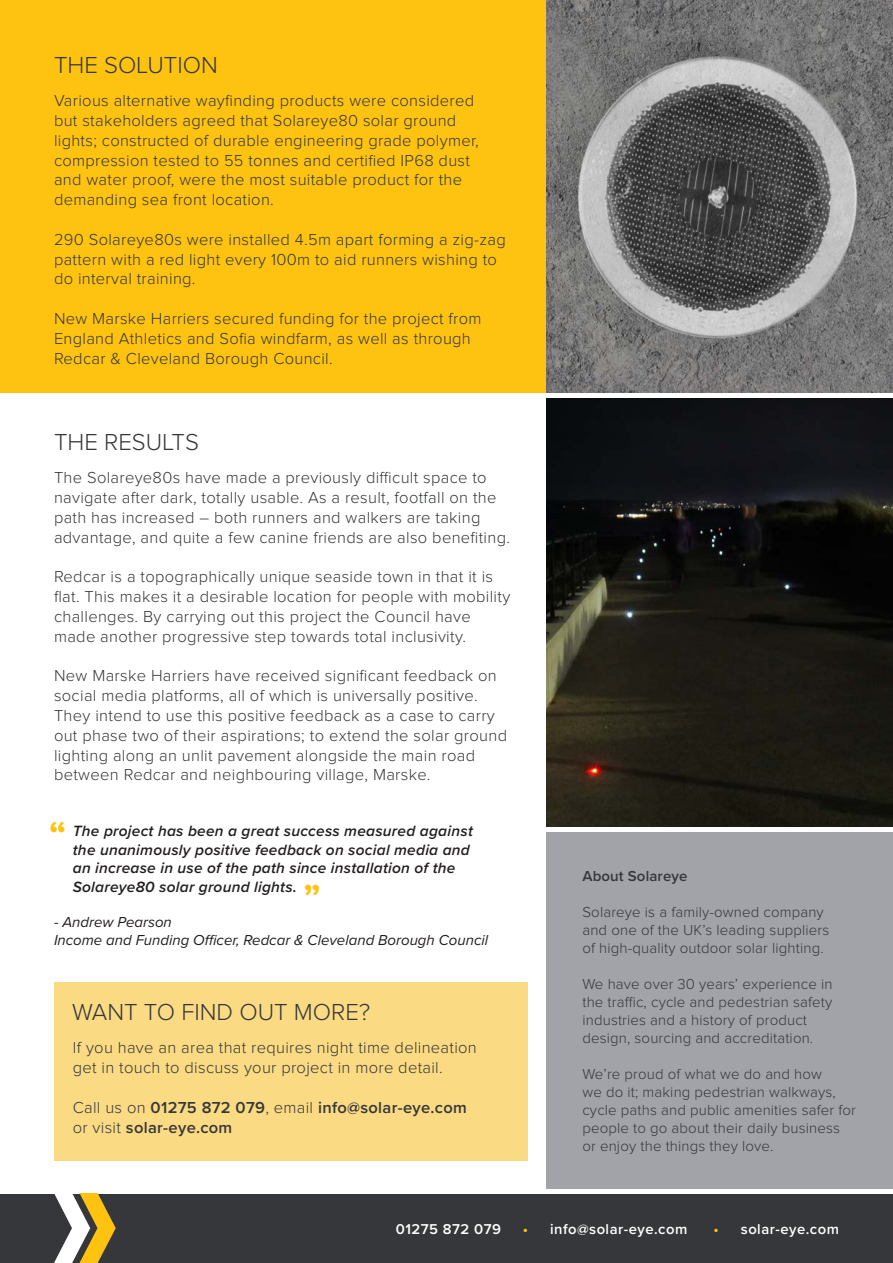
<style>
.page{position:relative;width:893px;height:1263px;background:#fff}
.page>*{position:absolute;margin:0;border:0;box-sizing:border-box;transform-origin:0 0}
.t1{font:700 37.5px "Proxima Nova";color:#fec210}
.t2{font:300 24px "Proxima Nova";color:#35373a}
.t3{font:300 16.5px/19.8px "Proxima Nova";letter-spacing:.02em;color:#35373a}
.t4{font:600 16.5px "Proxima Nova";letter-spacing:.02em;color:#35373a}
.t5{font:italic 600 15.45px/18.5px "Proxima Nova";letter-spacing:.015em;color:#231f20}
.t6{font:300 15px/18px "Proxima Nova";letter-spacing:.01em;color:#35373a}
.t7{font:italic 15px "Proxima Nova";color:#231f20}
.t8{font:600 15px "Proxima Nova";letter-spacing:.01em;color:#35373a}
.t9{font:600 14.85px "Proxima Nova";letter-spacing:.035em;color:#fff}
.s1{font-weight:300}
.s2{color:#fec210}
</style>
<div class="page">
<div style="left:546px;top:831px;width:347px;height:358px;background:#a1a3a9"></div>
<div style="left:0;top:0;width:893px;height:394px;background:#fec210"></div>
<div style="left:54px;top:982px;width:473px;height:178px;background:#fada82"></div>
<div style="left:0;top:1193px;width:893px;height:70px;background:#35373a"></div>
<img style="left:546px;top:398px;width:347px;height:429px">
<img style="left:546px;top:0;width:347px;height:393px">
<div style="left:0;top:393px;width:893px;height:5px;background:#fff"></div>
<div style="left:0;top:1189px;width:893px;height:5px;background:#fff"></div>
<svg style="left:54px;top:1193px;width:62px;height:70px"></svg>
<p class="t2" style="left:54px;top:54px;width:165px">THE SOLUTION</p>
<p class="t3" style="left:54px;top:91px;width:426px">Various alternative wayfinding products were considered but stakeholders agreed that Solareye80 solar ground lights; constructed of durable engineering grade polymer, compression tested to 55 tonnes and certified IP68 dust and water proof, were the most suitable product for the demanding sea front location.</p>
<p class="t3" style="left:54px;top:230px;width:453px">290 Solareye80s were installed 4.5m apart forming a zig-zag pattern with a red light every 100m to aid runners wishing to do interval training.</p>
<p class="t3" style="left:54px;top:309px;width:429px">New Marske Harriers secured funding for the project from<br>England Athletics and Sofia windfarm, as well as through<br>Redcar &amp; Cleveland Borough Council.</p>
<p class="t2" style="left:54px;top:431px;width:147px">THE RESULTS</p>
<p class="t3" style="left:54px;top:469px;width:457px">The Solareye80s have made a previously difficult space to navigate after dark, totally usable. As a result, footfall on the path has increased – both runners and walkers are taking advantage, and quite a few canine friends are also benefiting.</p>
<p class="t3" style="left:54px;top:568px;width:458px">Redcar is a topographically unique seaside town in that it is flat. This makes it a desirable location for people with mobility challenges. By carrying out this project the Council have made another progressive step towards total inclusivity.</p>
<p class="t3" style="left:54px;top:667px;width:455px">New Marske Harriers have received significant feedback on social media platforms, all of which is universally positive.<br>They intend to use this positive feedback as a case to carry out phase two of their aspirations; to extend the solar ground lighting along an unlit pavement alongside the main road between Redcar and neighbouring village, Marske.</p>
<p class="t1" style="left:49px;top:807px;width:19px">“</p>
<p class="t5" style="left:73px;top:821px;width:402px">The project has been a great success measured against the unanimously positive feedback on social media and an increase in use of the path since installation of the Solareye80 solar ground lights.</p>
<p class="t1" style="left:320px;top:911px;width:19px;rotate:-180deg">“</p>
<p class="t7" style="left:54px;top:911px;width:119px">- Andrew Pearson</p>
<p class="t7" style="left:54px;top:929px;width:436px">Income and Funding Officer, Redcar &amp; Cleveland Borough Council</p>
<p class="t2" style="left:72px;top:1001px;width:299px">WANT TO FIND OUT MORE?</p>
<p class="t3" style="left:73px;top:1039px;width:406px">If you have an area that requires night time delineation get in touch to discuss your project in more detail.</p>
<p class="t4" style="left:73px;top:1095px;width:396px"><span class="s1">Call us on</span> 01275 872 079<span class="s1">, email</span> info@solar-eye.com</p>
<p class="t4" style="left:73px;top:1115px;width:161px"><span class="s1">or visit</span> solar-eye.com</p>
<p class="t8" style="left:582px;top:865px;width:107px">About Solareye</p>
<p class="t6" style="left:582px;top:904px;width:248px">Solareye is a family-owned company and one of the UK’s leading suppliers of high-quality outdoor solar lighting.</p>
<p class="t6" style="left:582px;top:976px;width:252px">We have over 30 years’ experience in the traffic, cycle and pedestrian safety industries and a history of product design, sourcing and accreditation.</p>
<p class="t6" style="left:582px;top:1066px;width:275px">We’re proud of what we do and how<br>we do it; making pedestrian walkways, cycle paths and public amenities safer for people to go about their daily business or enjoy the things they love.</p>
<p class="t9" style="left:396px;top:1218px;width:107px">01275 872 079</p>
<p class="t9" style="left:523px;top:1218px;width:166px"><span class="s2">•</span> info@solar-eye.com</p>
<p class="t9" style="left:714px;top:1218px;width:127px"><span class="s2">•</span> solar-eye.com</p>
</div>
